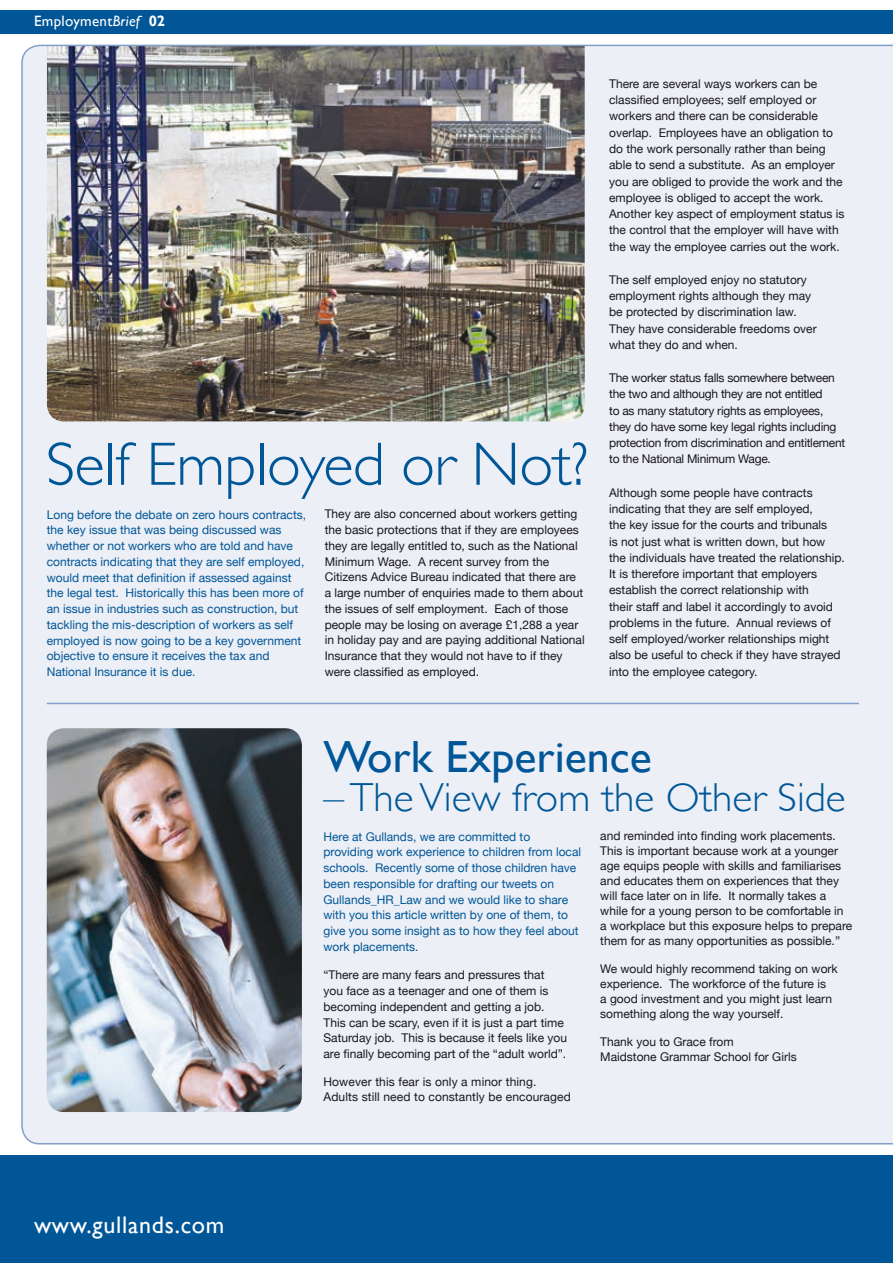
<style>
.page{position:relative;width:893px;height:1263px;background:#fff}
.page>*{position:absolute;margin:0;border:0;box-sizing:border-box;transform-origin:0 0}
.t1{font:300 61.5px "Gill Sans";letter-spacing:-.01em;color:#005697}
.t2{font:45px "Gill Sans";color:#005697}
.t3{font:300 40.5px "Gill Sans";color:#005697}
.t4{font:24px "Gill Sans";letter-spacing:.03em;color:#fff}
.t5{font:15px "Gill Sans";letter-spacing:.02em;color:#fff}
.t6{font:12px/16.2px "Helvetica Neue";color:#1a171c}
.t7{font:12px/15.8px "Helvetica Neue";color:#005697}
.t8{font:12px/16.2px "Helvetica Neue";letter-spacing:-.02em;color:#1a171c}
.s1{font-style:italic}
.s2{font-weight:700}
</style>
<div class="page">
<div style="left:0;top:1155px;width:893px;height:108px;background:#005697"></div>
<div style="left:0;top:11px;width:893px;height:23px;background:#005697"></div>
<img style="left:21px;top:45px;width:872px;height:1099px">
<p class="t5" style="left:34px;top:12px;width:133px">Employment<span class="s1">Brief</span> <span class="s2">02</span></p>
<h1 class="t1" style="left:46px;top:416px;width:544px">Self Employed or Not?</h1>
<p class="t7" style="left:47px;top:507px;width:261px">Long before the debate on zero hours contracts, the key issue that was being discussed was whether or not workers who are told and have contracts indicating that they are self employed, would meet that definition if assessed against the legal test. Historically this has been more of an issue in industries such as construction, but tackling the mis-description of workers as self employed is now going to be a key government objective to ensure it receives the tax and National Insurance it is due.</p>
<p class="t6" style="left:325px;top:507px;width:261px;line-height:15.8px">They are also concerned about workers getting the basic protections that if they are employees they are legally entitled to, such as the National Minimum Wage. A recent survey from the Citizens Advice Bureau indicated that there are a large number of enquiries made to them about the issues of self employment. Each of those people may be losing on average £1,288 a year in holiday pay and are paying additional National Insurance that they would not have to if they were classified as employed.</p>
<p class="t6" style="left:609px;top:76px;width:237px">There are several ways workers can be classified employees; self employed or workers and there can be considerable overlap. Employees have an obligation to do the work personally rather than being able to send a substitute. As an employer you are obliged to provide the work and the employee is obliged to accept the work.<br>Another key aspect of employment status is the control that the employer will have with the way the employee carries out the work.</p>
<p class="t6" style="left:609px;top:272px;width:209px">The self employed enjoy no statutory employment rights although they may be protected by discrimination law.<br>They have considerable freedoms over what they do and when.</p>
<p class="t8" style="left:609px;top:370px;width:238px">The worker status falls somewhere between the two and although they are not entitled<br>to as many statutory rights as employees, they do have some key legal rights including protection from discrimination and entitlement to the National Minimum Wage.</p>
<p class="t6" style="left:609px;top:485px;width:237px">Although some people have contracts indicating that they are self employed,<br>the key issue for the courts and tribunals<br>is not just what is written down, but how the individuals have treated the relationship.<br>It is therefore important that employers establish the correct relationship with<br>their staff and label it accordingly to avoid problems in the future. Annual reviews of self employed/worker relationships might also be useful to check if they have strayed into the employee category.</p>
<h2 class="t2" style="left:323px;top:730px;width:330px">Work Experience</h2>
<h3 class="t3" style="left:323px;top:766px;width:524px">– The View from the Other Side</h3>
<h3 class="t4" style="left:34px;top:1211px;width:192px">www.gullands.com</h3>
<p class="t7" style="left:323px;top:829px;width:259px">Here at Gullands, we are committed to providing work experience to children from local schools. Recently some of those children have been responsible for drafting our tweets on Gullands_HR_Law and we would like to share with you this article written by one of them, to give you some insight as to how they feel about work placements.</p>
<p class="t6" style="left:323px;top:968px;width:245px;line-height:15.8px">“There are many fears and pressures that<br>you face as a teenager and one of them is becoming independent and getting a job.<br>This can be scary, even if it is just a part time Saturday job. This is because it feels like you are finally becoming part of the “adult world”.</p>
<p class="t6" style="left:323px;top:1075px;width:249px;line-height:15px">However this fear is only a minor thing.<br>Adults still need to constantly be encouraged</p>
<p class="t6" style="left:600px;top:829px;width:254px;line-height:15px">and reminded into finding work placements.<br>This is important because work at a younger age equips people with skills and familiarises and educates them on experiences that they will face later on in life. It normally takes a while for a young person to be comfortable in a workplace but this exposure helps to prepare them for as many opportunities as possible.”</p>
<p class="t6" style="left:600px;top:962px;width:239px;line-height:15px">We would highly recommend taking on work experience. The workforce of the future is<br>a good investment and you might just learn something along the way yourself.</p>
<p class="t6" style="left:600px;top:1035px;width:198px;line-height:15px">Thank you to Grace from<br>Maidstone Grammar School for Girls</p>
</div>
